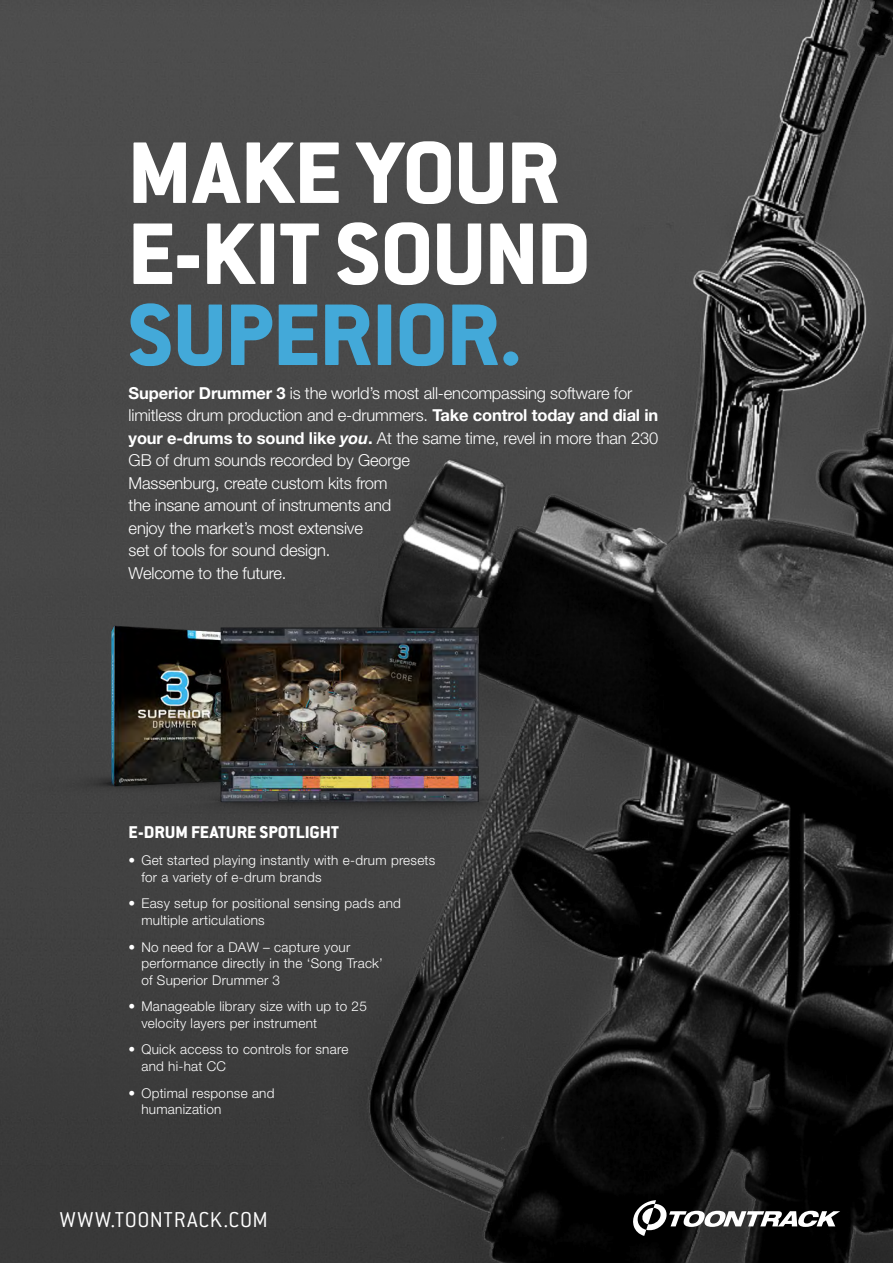
<style>
.page{position:relative;width:893px;height:1263px;background:#fff}
.page>*{position:absolute;margin:0;border:0;box-sizing:border-box;transform-origin:0 0}
.t1{font:800 96px/81px "Conduit ITC Std";letter-spacing:-.005em;color:#fff}
.t2{font:800 96px "Conduit ITC Std";letter-spacing:-.02em;color:#43a9d9}
.t3{font:300 23.7px "Conduit ITC Std";letter-spacing:.03em;color:#fff}
.t4{font:800 18.75px "Conduit ITC Std";color:#fff}
.t5{font:300 16.5px/22.5px "Helvetica Neue LT Std";letter-spacing:-.01em;color:#fff}
.t6{font:300 13.5px/16.5px "Helvetica Neue LT Std";letter-spacing:.02em;color:#fff}
.s1{font-weight:700}
.s2{font-weight:700;font-style:italic}
</style>
<div class="page">
<img style="left:0;top:0;width:893px;height:1263px">
<img style="left:0;top:560px;width:600px;height:309px">
<svg style="left:633px;top:1200px;width:207px;height:36px"></svg>
<h1 class="t1" style="left:128px;top:130px;width:465px">MAKE YOUR<br>E-KIT SOUND</h1>
<h1 class="t2" style="left:128px;top:277px;width:396px">SUPERIOR.</h1>
<p class="t5" style="left:129px;top:381px;width:531px"><span class="s1">Superior Drummer 3</span> is the world’s most all-encompassing software for limitless drum production and e-drummers. <span class="s1">Take control today and dial in your e-drums to sound like</span> <span class="s2">you</span><span class="s1">.</span> At the same time, revel in more than 230<br>GB of drum sounds recorded by George<br>Massenburg, create custom kits from<br>the insane amount of instruments and<br>enjoy the market’s most extensive<br>set of tools for sound design.<br>Welcome to the future.</p>
<p class="t4" style="left:129px;top:821px;width:212px">E-DRUM FEATURE SPOTLIGHT</p>
<p class="t6" style="left:141px;top:852px;width:295px;text-indent:-13px">• Get started playing instantly with e-drum presets for a variety of e-drum brands</p>
<p class="t6" style="left:141px;top:895px;width:261px;text-indent:-13px">• Easy setup for positional sensing pads and multiple articulations</p>
<p class="t6" style="left:141px;top:938px;width:243px;text-indent:-13px">• No need for a DAW – capture your performance directly in the ‘Song Track’ of Superior Drummer 3</p>
<p class="t6" style="left:141px;top:998px;width:227px;text-indent:-13px">• Manageable library size with up to 25 velocity layers per instrument</p>
<p class="t6" style="left:141px;top:1041px;width:208px;text-indent:-13px">• Quick access to controls for snare and hi-hat CC</p>
<p class="t6" style="left:141px;top:1084px;width:135px;text-indent:-13px">• Optimal response and humanization</p>
<h2 class="t3" style="left:60px;top:1205px;width:210px">WWW.TOONTRACK.COM</h2>
</div>
